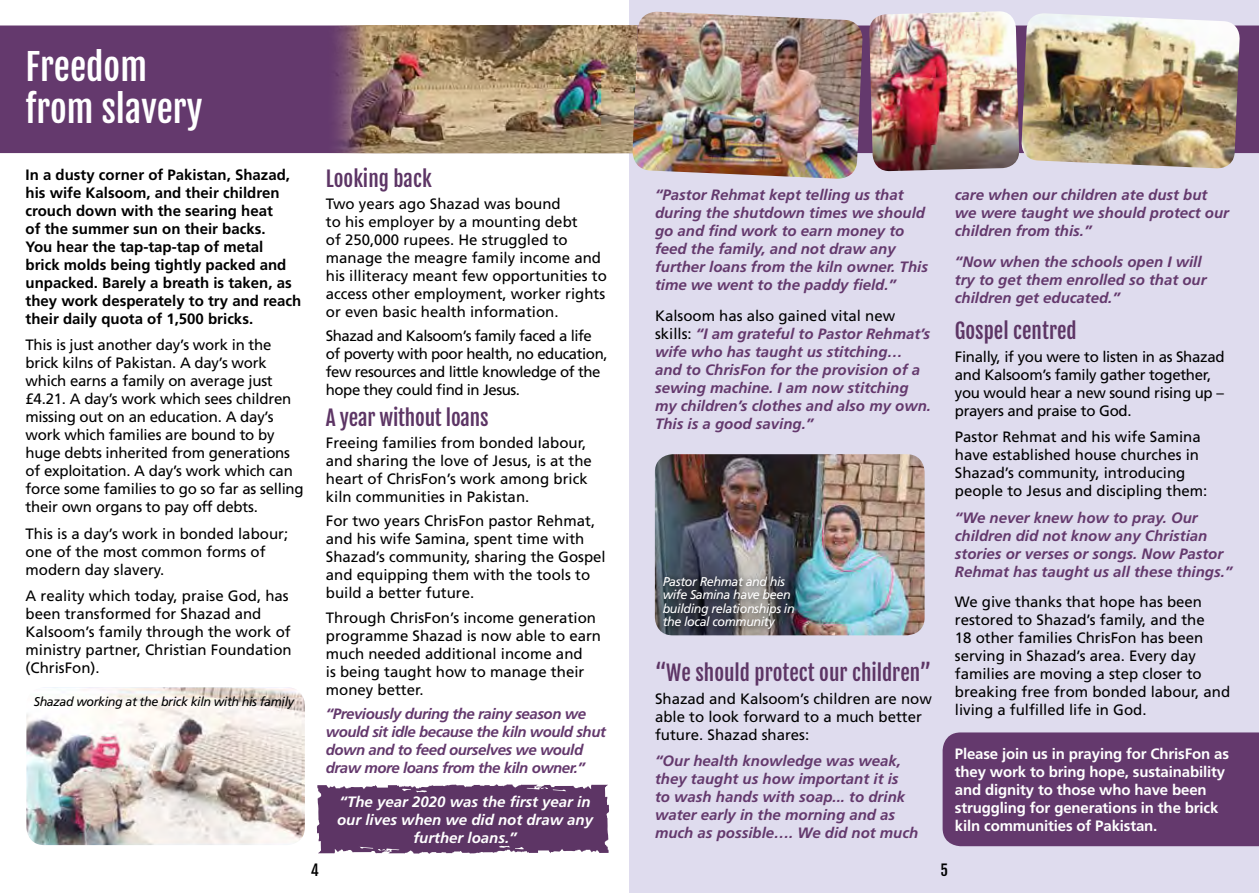
<style>
.page{position:relative;width:1259px;height:893px;background:#fff}
.page>*{position:absolute;margin:0;border:0;box-sizing:border-box;transform-origin:0 0}
.t1{font:36px/42px "Fjalla One";color:#fff}
.t2{font:21px "Fjalla One";color:#5d3565}
.t3{font:15px/18px "Frutiger LT Std";color:#000}
.t4{font:italic 700 15px/18px "Frutiger";color:#64396d}
.t5{font:700 15px/18px "Frutiger";color:#000}
.t6{font:700 15px/18px "Frutiger LT Std";letter-spacing:-.01em;color:#fff}
.t7{font:15px/18px "Frutiger LT Std";letter-spacing:-.03em;color:#000}
.t8{font:italic 700 15px/18px "Frutiger";letter-spacing:-.03em;color:#64396d}
.t9{font:15px/18px "Frutiger LT Std";letter-spacing:-.02em;color:#000}
.t10{font:italic 700 15px/18px "Frutiger";color:#fff;text-align:center}
.t11{font:15px "Fjalla One";color:#000}
.t12{font:italic 12.75px/13.5px "Frutiger";letter-spacing:-.03em;color:#fff}
.t13{font:italic 12.75px "Frutiger";letter-spacing:-.03em;color:#000}
.s1{font-family:"Frutiger LT Std";font-weight:400;font-style:normal;color:#000}
</style>
<div class="page">
<div style="left:629px;top:0;width:630px;height:893px;background:#dfdcee"></div>
<div style="left:0;top:26px;width:1259px;height:127px;background:#64396d"></div>
<img style="left:324px;top:26px;width:308px;height:127px">
<img style="left:26px;top:687px;width:279px;height:158px">
<div style="left:942px;top:732px;width:317px;height:114px;background:#64396d"></div>
<img style="left:1021px;top:13px;width:219px;height:156px">
<img style="left:632px;top:12px;width:231px;height:167px">
<img style="left:869px;top:11px;width:150px;height:161px">
<img style="left:655px;top:454px;width:269px;height:181px">
<div style="left:658px;top:570px;width:146px;height:68px;background:#000;opacity:.75"></div>
<svg style="left:316px;top:784px;width:293px;height:70px;background:#694571"></svg>
<h1 class="t1" style="left:26px;top:46px;width:178px">Freedom from slavery</h1>
<p class="t5" style="left:26px;top:165px;width:277px">In a dusty corner of Pakistan, Shazad, his wife Kalsoom, and their children crouch down with the searing heat<br>of the summer sun on their backs.<br>You hear the tap-tap-tap of metal brick molds being tightly packed and unpacked. Barely a breath is taken, as they work desperately to try and reach their daily quota of 1,500 bricks.</p>
<p class="t3" style="left:26px;top:336px;width:280px">This is just another day’s work in the brick kilns of Pakistan. A day’s work which earns a family on average just £4.21. A day’s work which sees children missing out on an education. A day’s work which families are bound to by huge debts inherited from generations of exploitation. A day’s work which can force some families to go so far as selling their own organs to pay off debts.</p>
<p class="t3" style="left:26px;top:524px;width:264px">This is a day’s work in bonded labour; one of the most common forms of modern day slavery.</p>
<p class="t3" style="left:26px;top:587px;width:268px">A reality which today, praise God, has been transformed for Shazad and<br>Kalsoom’s family through the work of ministry partner, Christian Foundation (ChrisFon).</p>
<p class="t13" style="left:34px;top:694px;width:262px">Shazad working at the brick kiln with his family</p>
<h2 class="t2" style="left:326px;top:165px;width:107px">Looking back</h2>
<p class="t3" style="left:326px;top:195px;width:282px">Two years ago Shazad was bound<br>to his employer by a mounting debt<br>of 250,000 rupees. He struggled to manage the meagre family income and his illiteracy meant few opportunities to access other employment, worker rights or even basic health information.</p>
<p class="t7" style="left:326px;top:327px;width:283px">Shazad and Kalsoom’s family faced a life of poverty with poor health, no education, few resources and little knowledge of the hope they could find in Jesus.</p>
<h2 class="t2" style="left:326px;top:404px;width:164px">A year without loans</h2>
<p class="t3" style="left:326px;top:434px;width:267px">Freeing families from bonded labour, and sharing the love of Jesus, is at the heart of ChrisFon’s work among brick kiln communities in Pakistan.</p>
<p class="t3" style="left:326px;top:512px;width:281px">For two years ChrisFon pastor Rehmat, and his wife Samina, spent time with Shazad’s community, sharing the Gospel and equipping them with the tools to build a better future.</p>
<p class="t3" style="left:326px;top:608px;width:277px">Through ChrisFon’s income generation programme Shazad is now able to earn much needed additional income and<br>is being taught how to manage their money better.</p>
<p class="t8" style="left:326px;top:705px;width:281px">“Previously during the rainy season we would sit idle because the kiln would shut down and to feed ourselves we would draw more loans from the kiln owner.”</p>
<p class="t11" style="left:311px;top:861px;width:10px">4</p>
<p class="t10" style="left:337px;top:792px;width:257px">“The year 2020 was the first year in our lives when we did not draw any further loans.”</p>
<p class="t4" style="left:655px;top:185px;width:274px">“Pastor Rehmat kept telling us that during the shutdown times we should go and find work to earn money to feed the family, and not draw any further loans from the kiln owner. This time we went to the paddy field.”</p>
<p class="t3" style="left:655px;top:306px;width:242px">Kalsoom has also gained vital new</p>
<p class="t4" style="left:655px;top:324px;width:277px"><span class="s1">skills:</span> “I am grateful to Pastor Rehmat’s wife who has taught us stitching… and to ChrisFon for the provision of a sewing machine. I am now stitching my children’s clothes and also my own.<br>This is a good saving.”</p>
<p class="t12" style="left:663px;top:574px;width:133px">Pastor Rehmat and his wife Samina have been building relationships in the local community</p>
<h2 class="t2" style="left:655px;top:660px;width:278px">“We should protect our children”</h2>
<p class="t3" style="left:655px;top:689px;width:278px">Shazad and Kalsoom’s children are now able to look forward to a much better future. Shazad shares:</p>
<p class="t4" style="left:655px;top:752px;width:265px">“Our health knowledge was weak, they taught us how important it is<br>to wash hands with soap... to drink water early in the morning and as much as possible…. We did not much</p>
<p class="t4" style="left:955px;top:185px;width:276px">care when our children ate dust but we were taught we should protect our children from this.”</p>
<p class="t4" style="left:955px;top:252px;width:253px">“Now when the schools open I will try to get them enrolled so that our children get educated.”</p>
<h2 class="t2" style="left:955px;top:318px;width:123px">Gospel centred</h2>
<p class="t9" style="left:955px;top:347px;width:271px">Finally, if you were to listen in as Shazad and Kalsoom’s family gather together, you would hear a new sound rising up – prayers and praise to God.</p>
<p class="t3" style="left:955px;top:428px;width:254px">Pastor Rehmat and his wife Samina have established house churches in Shazad’s community, introducing people to Jesus and discipling them:</p>
<p class="t4" style="left:955px;top:508px;width:279px">“We never knew how to pray. Our children did not know any Christian stories or verses or songs. Now Pastor Rehmat has taught us all these things.”</p>
<p class="t3" style="left:955px;top:593px;width:277px">We give thanks that hope has been restored to Shazad’s family, and the<br>18 other families ChrisFon has been serving in Shazad’s area. Every day families are moving a step closer to breaking free from bonded labour, and living a fulfilled life in God.</p>
<p class="t6" style="left:955px;top:744px;width:276px">Please join us in praying for ChrisFon as they work to bring hope, sustainability and dignity to those who have been struggling for generations in the brick kiln communities of Pakistan.</p>
<p class="t11" style="left:940px;top:861px;width:9px">5</p>
</div>
